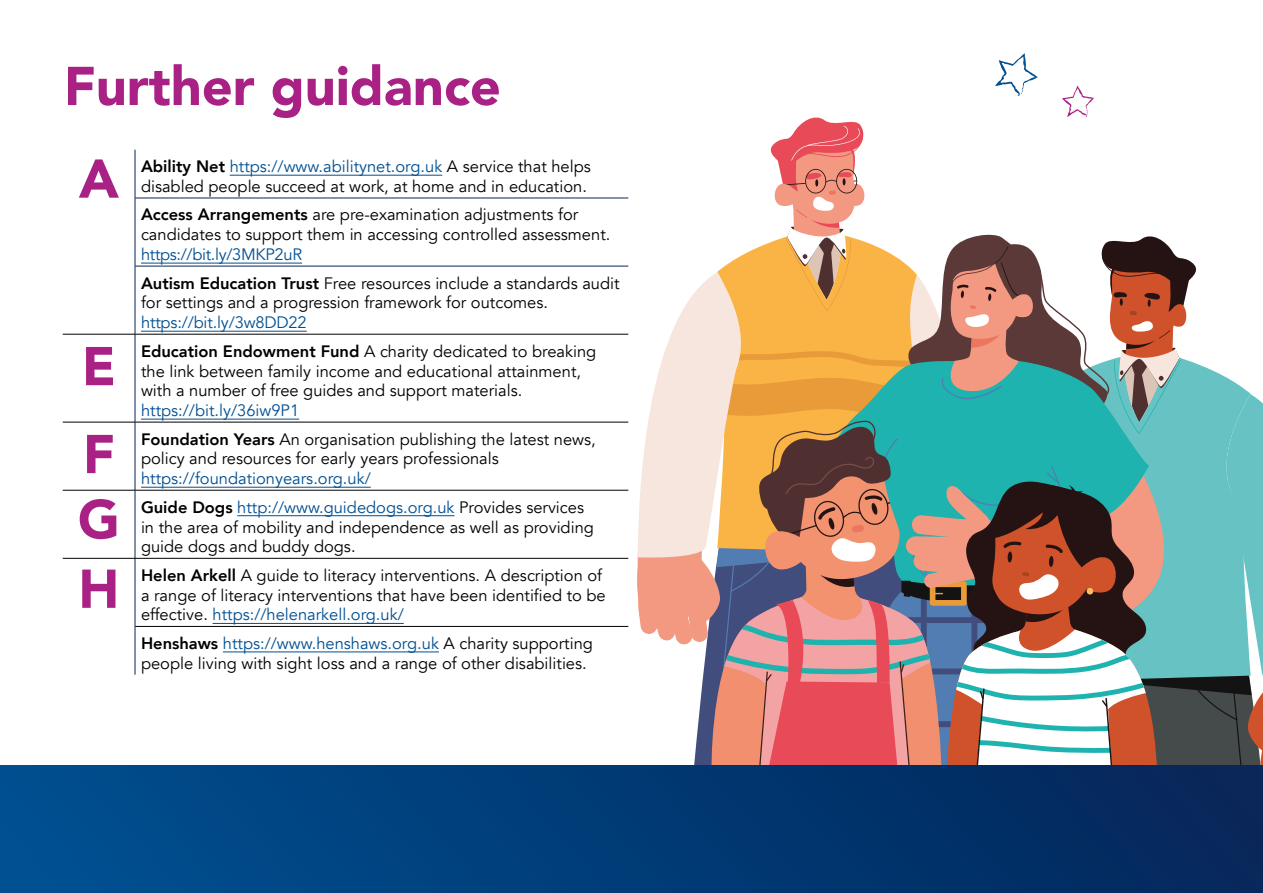
<style>
.page{position:relative;width:1263px;height:893px;background:#fff}
.page>*{position:absolute;margin:0;border:0;box-sizing:border-box;transform-origin:0 0}
.t1{font:900 54px "Avenir";color:#a92184}
.t2{font:16.5px/19.8px "Avenir";color:#000}
.t3{font:16.5px "Avenir";color:#005092}
.s1{font-weight:800}
.s2{color:#005092}
</style>
<div class="page">
<hr style="left:135px;top:150px;width:1px;height:48px;background:#0b2559">
<hr style="left:135px;top:198px;width:493px;height:1px;background:#0b2559">
<hr style="left:135px;top:198px;width:1px;height:68px;background:#0b2559">
<hr style="left:135px;top:266px;width:493px;height:1px;background:#0b2559">
<hr style="left:135px;top:266px;width:1px;height:68px;background:#0b2559">
<hr style="left:135px;top:334px;width:1px;height:88px;background:#0b2559">
<hr style="left:135px;top:422px;width:1px;height:68px;background:#0b2559">
<hr style="left:135px;top:490px;width:1px;height:68px;background:#0b2559">
<hr style="left:135px;top:558px;width:1px;height:68px;background:#0b2559">
<hr style="left:135px;top:626px;width:1px;height:49px;background:#0b2559">
<hr style="left:63px;top:334px;width:72px;height:1px;background:#000">
<hr style="left:135px;top:334px;width:493px;height:1px;background:#000">
<hr style="left:63px;top:422px;width:72px;height:1px;background:#000">
<hr style="left:135px;top:422px;width:493px;height:1px;background:#000">
<hr style="left:135px;top:626px;width:493px;height:1px;background:#000">
<hr style="left:63px;top:558px;width:72px;height:1px;background:#000">
<hr style="left:135px;top:558px;width:493px;height:1px;background:#000">
<hr style="left:63px;top:490px;width:72px;height:1px;background:#000">
<hr style="left:135px;top:490px;width:493px;height:1px;background:#000">
<hr style="left:230px;top:175px;width:212px;height:1px;background:#005092">
<hr style="left:141px;top:263px;width:161px;height:1px;background:#005092">
<hr style="left:141px;top:331px;width:166px;height:1px;background:#005092">
<hr style="left:141px;top:419px;width:158px;height:1px;background:#005092">
<hr style="left:141px;top:487px;width:230px;height:1px;background:#005092">
<hr style="left:237px;top:515px;width:217px;height:1px;background:#005092">
<hr style="left:213px;top:623px;width:191px;height:1px;background:#005092">
<hr style="left:223px;top:651px;width:216px;height:1px;background:#005092">
<div style="left:0;top:765px;width:1263px;height:128px;background:linear-gradient(to right,#005091,#042659)"></div>
<svg style="left:635px;top:53px;width:628px;height:724px"></svg>
<h1 class="t1" style="left:64px;top:40px;width:439px">Further guidance</h1>
<h1 class="t1" style="left:79px;top:133px;width:42px">A</h1>
<p class="t2" style="left:141px;top:157px;width:451px"><span class="s1">Ability Net</span> <span class="s2">https://www.abilitynet.org.uk</span> A service that helps disabled people succeed at work, at home and in education.</p>
<p class="t2" style="left:141px;top:205px;width:471px"><span class="s1">Access Arrangements</span> are pre-examination adjustments for candidates to support them in accessing controlled assessment.</p>
<p class="t2" style="left:141px;top:240px;width:480px;line-height:28.5px"><span class="s2">https://bit.ly/3MKP2uR<br></span><span class="s1">Autism Education Trust</span> Free resources include a standards audit</p>
<p class="t2" style="left:141px;top:293px;width:408px">for settings and a progression framework for outcomes.</p>
<p class="t3" style="left:141px;top:313px;width:167px">https://bit.ly/3w8DD22</p>
<h1 class="t1" style="left:82px;top:320px;width:36px">E</h1>
<p class="t2" style="left:141px;top:341px;width:457px"><span class="s1">Education Endowment Fund</span> A charity dedicated to breaking the link between family income and educational attainment, with a number of free guides and support materials.</p>
<p class="t3" style="left:141px;top:401px;width:160px">https://bit.ly/36iw9P1</p>
<h1 class="t1" style="left:83px;top:408px;width:34px">F</h1>
<p class="t2" style="left:141px;top:429px;width:456px"><span class="s1">Foundation Years</span> An organisation publishing the latest news, policy and resources for early years professionals</p>
<p class="t3" style="left:141px;top:469px;width:231px">https://foundationyears.org.uk/</p>
<h1 class="t1" style="left:78px;top:473px;width:44px">G</h1>
<p class="t2" style="left:141px;top:497px;width:454px"><span class="s1">Guide Dogs</span> <span class="s2">http://www.guidedogs.org.uk</span> Provides services in the area of mobility and independence as well as providing guide dogs and buddy dogs.</p>
<h1 class="t1" style="left:78px;top:543px;width:42px">H</h1>
<p class="t2" style="left:141px;top:565px;width:466px"><span class="s1">Helen Arkell</span> A guide to literacy interventions. A description of a range of literacy interventions that have been identified to be effective. <span class="s2">https://helenarkell.org.uk/</span></p>
<p class="t2" style="left:141px;top:634px;width:453px"><span class="s1">Henshaws</span> <span class="s2">https://www.henshaws.org.uk</span> A charity supporting people living with sight loss and a range of other disabilities.</p>
</div>
